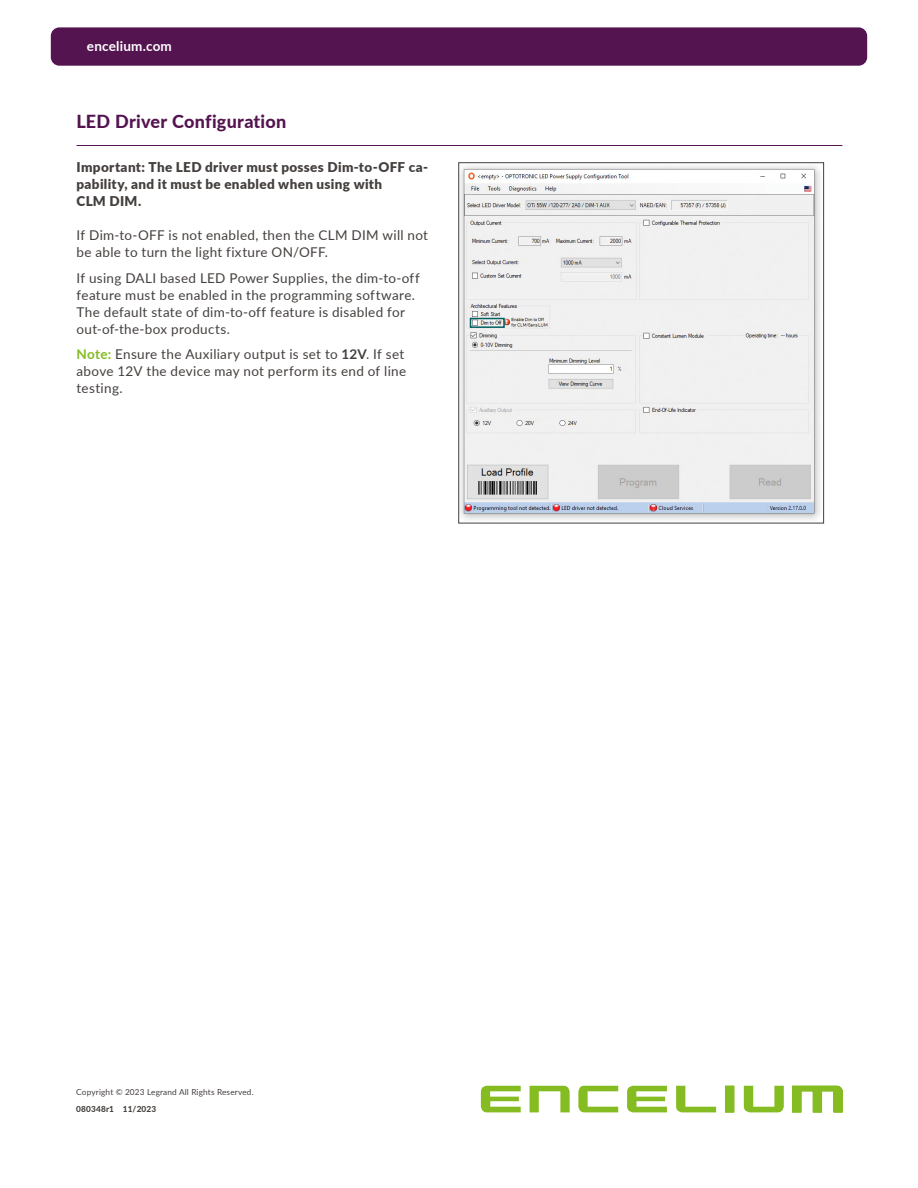
<style>
.page{position:relative;width:918px;height:1188px;background:#fff}
.page>*{position:absolute;margin:0;border:0;box-sizing:border-box;transform-origin:0 0}
.t1{font:800 18px "Lato";letter-spacing:.015em;color:#541450}
.t2{font:13.5px/17px "Lato";letter-spacing:.025em;color:#44403e}
.t3{font:900 13.5px/17px "Lato";letter-spacing:.025em;color:#44403e}
.t4{font:700 13.5px "Lato";letter-spacing:.015em;color:#fff}
.t5{font:8.25px "Lato";letter-spacing:.02em;color:#44403e}
.t6{font:800 8.25px "Lato";letter-spacing:.02em;color:#44403e}
.s1{font-weight:700;color:#85bc22}
.s2{font-weight:700}
</style>
<div class="page">
<div style="left:51px;top:27px;width:816px;height:39px;background:#541450;border-radius:9px"></div>
<svg style="left:481px;top:1086px;width:40px;height:26px"></svg>
<svg style="left:530px;top:1086px;width:40px;height:26px"></svg>
<svg style="left:578px;top:1086px;width:40px;height:26px"></svg>
<svg style="left:627px;top:1086px;width:40px;height:26px"></svg>
<svg style="left:676px;top:1086px;width:40px;height:26px"></svg>
<svg style="left:725px;top:1086px;width:9px;height:26px"></svg>
<svg style="left:744px;top:1086px;width:40px;height:26px"></svg>
<svg style="left:792px;top:1086px;width:51px;height:26px"></svg>
<hr style="left:77px;top:145px;width:765px;height:1px;background:#541450">
<img style="left:460px;top:166px;width:360px;height:354px">
<div style="left:458px;top:162px;width:366px;height:361px;border:1px solid #44403e"></div>
<div style="left:470px;top:318px;width:35px;height:10px;border:2px solid #005f62"></div>
<p class="t4" style="left:87px;top:36px;width:86px">encelium.com</p>
<h1 class="t1" style="left:77px;top:109px;width:211px">LED Driver Configuration</h1>
<p class="t3" style="left:77px;top:158px;width:353px">Important: The LED driver must posses Dim-to-OFF ca&shy;pability, and it must be enabled when using with<br>CLM DIM.</p>
<p class="t2" style="left:77px;top:226px;width:353px">If Dim-to-OFF is not enabled, then the CLM DIM will not be able to turn the light fixture ON/OFF.</p>
<p class="t2" style="left:77px;top:269px;width:345px">If using DALI based LED Power Supplies, the dim-to-off feature must be enabled in the programming software.<br>The default state of dim-to-off feature is disabled for out-of-the-box products.</p>
<p class="t2" style="left:77px;top:345px;width:331px"><span class="s1">Note:</span> Ensure the Auxiliary output is set to <span class="s2">12V</span>. If set above 12V the device may not perform its end of line testing.</p>
<p class="t5" style="left:76px;top:1086px;width:179px">Copyright © 2023 Legrand All Rights Reserved.</p>
<p class="t6" style="left:76px;top:1103px;width:82px">080348r1 11/2023</p>
</div>
